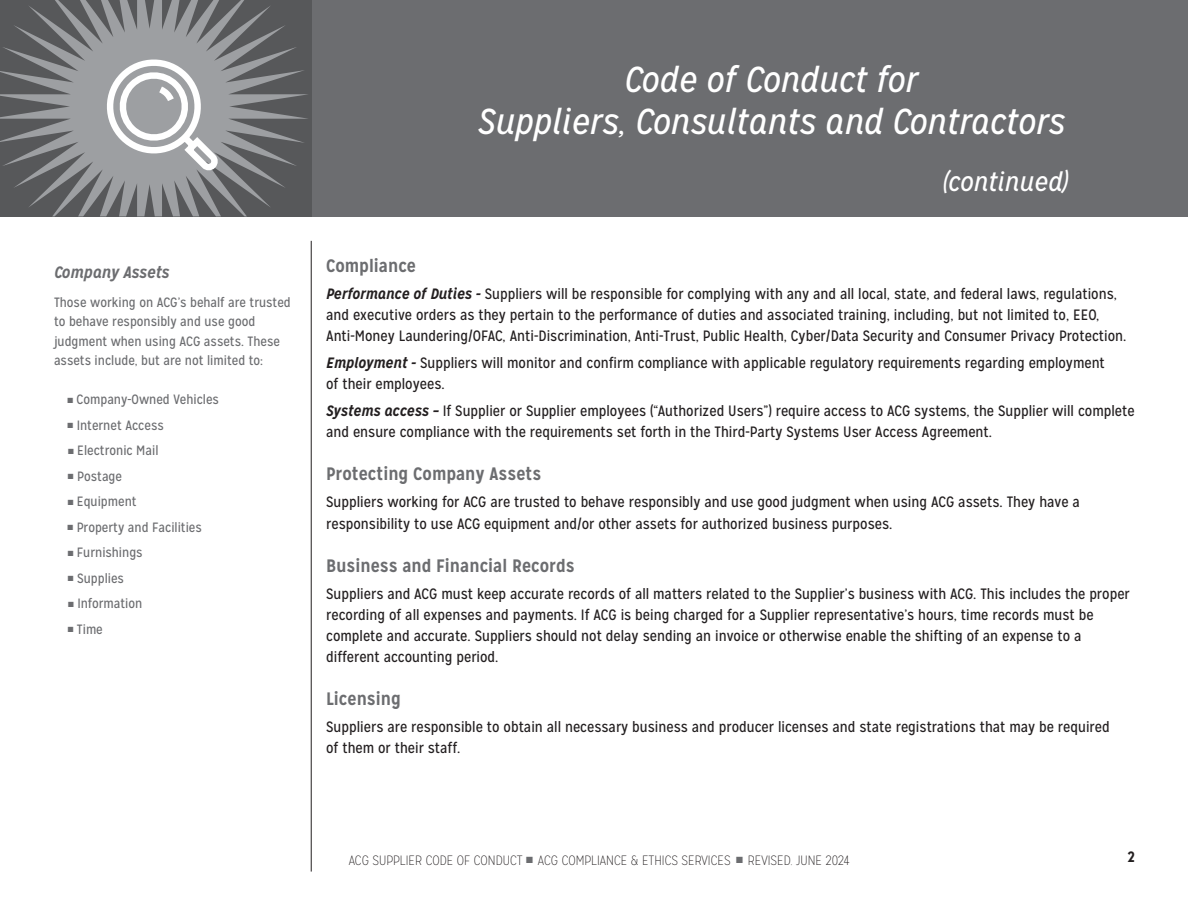
<style>
.page{position:relative;width:1188px;height:918px;background:#fff}
.page>*{position:absolute;margin:0;border:0;box-sizing:border-box;transform-origin:0 0}
.t1{font:italic 36px/42px "Mission Gothic";color:#fff;text-align:center}
.t2{font:italic 27px "Mission Gothic";color:#fff}
.t3{font:700 18px "Mission Gothic";color:#6c6d70}
.t4{font:italic 700 16.5px "Mission Gothic";color:#6c6d70}
.t5{font:15px/21px "Mission Gothic";color:#231f20}
.t6{font:700 15px "Mission Gothic";color:#231f20}
.t7{font:13.5px/19.5px "Mission Gothic";color:#6c6d70}
.t8{font:100 13.5px "Mission Gothic";color:#231f20}
.s1{font-weight:700;font-style:italic}
.s2{color:#6c6d70}
</style>
<div class="page">
<hr style="left:311px;top:241px;width:1px;height:631px;background:#231f20">
<div style="left:310px;top:0;width:878px;height:216px;background:#6c6d70"></div>
<svg style="left:0;top:0;width:309px;height:216px;background:#747578"></svg>
<svg style="left:97px;top:56px;width:125px;height:117px"></svg>
<p class="t4" style="left:54px;top:262px;width:117px">Company Assets</p>
<p class="t7" style="left:54px;top:292px;width:238px">Those working on ACG’s behalf are trusted to behave responsibly and use good judgment when using ACG assets. These assets include, but are not limited to:</p>
<p class="t7" style="left:67px;top:390px;width:153px">■ Company-Owned Vehicles</p>
<p class="t7" style="left:68px;top:415px;width:98px">■ Internet Access</p>
<p class="t7" style="left:68px;top:441px;width:92px">■ Electronic Mail</p>
<p class="t7" style="left:68px;top:466px;width:56px">■ Postage</p>
<p class="t7" style="left:68px;top:492px;width:70px">■ Equipment</p>
<p class="t7" style="left:67px;top:517px;width:136px">■ Property and Facilities</p>
<p class="t7" style="left:68px;top:543px;width:77px">■ Furnishings</p>
<p class="t7" style="left:68px;top:568px;width:58px">■ Supplies</p>
<p class="t7" style="left:68px;top:594px;width:76px">■ Information</p>
<p class="t7" style="left:68px;top:619px;width:37px">■ Time</p>
<h1 class="t1" style="left:478px;top:59px;width:588px">Code of Conduct for<br>Suppliers, Consultants and Contractors</h1>
<h2 class="t2" style="left:942px;top:165px;width:128px">(continued)</h2>
<p class="t3" style="left:326px;top:254px;width:91px">Compliance</p>
<p class="t5" style="left:326px;top:283px;width:802px"><span class="s1">Performance of Duties -</span> Suppliers will be responsible for complying with any and all local, state, and federal laws, regulations, and executive orders as they pertain to the performance of duties and associated training, including, but not limited to, EEO,<br>Anti-Money Laundering/OFAC, Anti-Discrimination, Anti-Trust, Public Health, Cyber/Data Security and Consumer Privacy Protection.</p>
<p class="t5" style="left:326px;top:352px;width:780px"><span class="s1">Employment -</span> Suppliers will monitor and confirm compliance with applicable regulatory requirements regarding employment of their employees.</p>
<p class="t5" style="left:326px;top:400px;width:810px;line-height:21.6px"><span class="s1">Systems access –</span> If Supplier or Supplier employees (“Authorized Users”) require access to ACG systems, the Supplier will complete and ensure compliance with the requirements set forth in the Third-Party Systems User Access Agreement.</p>
<p class="t3" style="left:326px;top:463px;width:217px">Protecting Company Assets</p>
<p class="t5" style="left:326px;top:492px;width:755px;line-height:21.6px">Suppliers working for ACG are trusted to behave responsibly and use good judgment when using ACG assets. They have a responsibility to use ACG equipment and/or other assets for authorized business purposes.</p>
<p class="t3" style="left:326px;top:554px;width:250px">Business and Financial Records</p>
<p class="t5" style="left:326px;top:583px;width:805px">Suppliers and ACG must keep accurate records of all matters related to the Supplier’s business with ACG. This includes the proper recording of all expenses and payments. If ACG is being charged for a Supplier representative’s hours, time records must be complete and accurate. Suppliers should not delay sending an invoice or otherwise enable the shifting of an expense to a different accounting period.</p>
<p class="t3" style="left:326px;top:687px;width:76px">Licensing</p>
<p class="t5" style="left:326px;top:716px;width:785px">Suppliers are responsible to obtain all necessary business and producer licenses and state registrations that may be required of them or their staff.</p>
<p class="t8" style="left:349px;top:852px;width:502px">ACG SUPPLIER CODE OF CONDUCT <span class="s2">■</span> ACG COMPLIANCE &amp; ETHICS SERVICES <span class="s2">■</span> REVISED. JUNE 2024</p>
<p class="t6" style="left:1128px;top:847px;width:9px">2</p>
</div>
